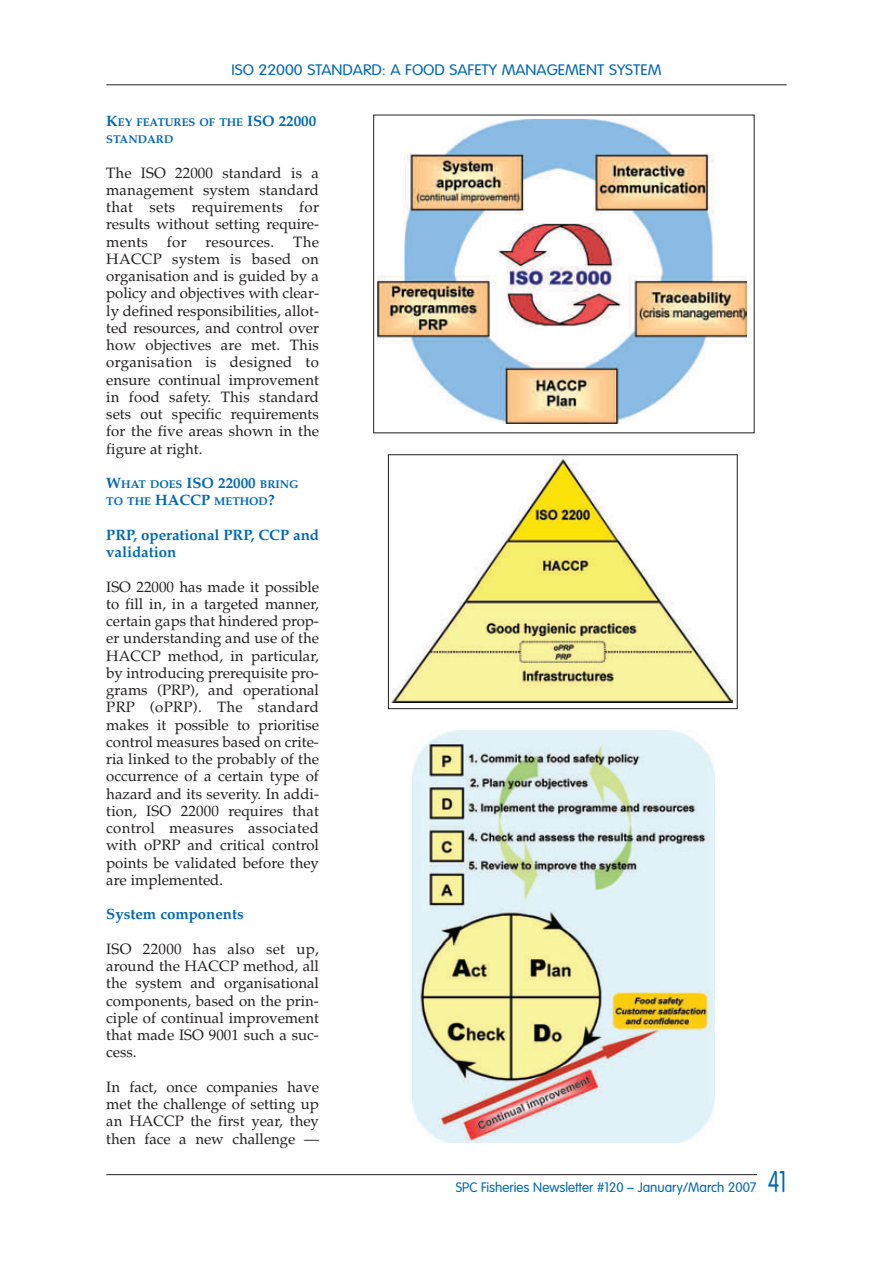
<style>
.page{position:relative;width:893px;height:1263px;background:#fff}
.page>*{position:absolute;margin:0;border:0;box-sizing:border-box;transform-origin:0 0}
.t1{font:15px/17.2px "Palatino";color:#231f20;text-align:justify}
.t2{font:700 15px/17.2px "Palatino";color:#0168b3}
.t3{font:300 15px "VAG Rounded";color:#0168b3;scale:1.1 1}
.t4{font:15px "Palatino";letter-spacing:.02em;color:#231f20}
.t5{font:300 13.5px "VAG Rounded";color:#0168b3}
.t6{font:700 11.25px/17.2px "Palatino";color:#0168b3}
.s1{font-size:15px}
.s2{font-size:29.4px}
</style>
<div class="page">
<hr style="left:106px;top:1174px;width:681px;height:1px;background:#231f20">
<div style="left:757px;top:1162px;width:30px;height:44px;background:#fff"></div>
<hr style="left:106px;top:84px;width:681px;height:1px;background:#231f20">
<img style="left:378px;top:119px;width:368px;height:305px">
<img style="left:390px;top:456px;width:342px;height:247px">
<div style="left:388px;top:454px;width:349px;height:255px;border:1px solid #231f20"></div>
<img style="left:412px;top:731px;width:303px;height:411px">
<p class="t3" style="left:231px;top:64px;width:393px">ISO 22000 STANDARD: A FOOD SAFETY MANAGEMENT SYSTEM</p>
<p class="t6" style="left:106px;top:113px;width:211px"><span class="s1">K</span>EY FEATURES OF THE <span class="s1">ISO 22000<br></span>STANDARD</p>
<p class="t1" style="left:106px;top:164px;width:214px">The ISO 22000 standard is a management system standard that sets requirements for results without setting require&shy;ments</p>
<p class="t1" style="left:106px;top:233px;width:214px;text-indent:187px">The HACCP system is based on organisation and is guided by a policy and objectives with clear&shy;ly defined responsibilities, allot&shy;ted resources, and control over how objectives are met. This organisation is designed to ensure continual improvement in food safety. This standard sets out specific requirements for the five areas shown in the figure at right.</p>
<p class="t6" style="left:106px;top:476px;width:194px"><span class="s1">W</span>HAT DOES <span class="s1">ISO 22000</span> BRING<br>TO THE <span class="s1">HACCP</span> METHOD<span class="s1">?</span></p>
<p class="t2" style="left:106px;top:526px;width:214px">PRP, operational PRP, CCP and validation</p>
<p class="t1" style="left:106px;top:578px;width:214px">ISO 22000 has made it possible to fill in, in a targeted manner, certain gaps that hindered prop&shy;er understanding and use of the HACCP method, in particular, by introducing prerequisite pro&shy;grams (PRP), and operational PRP (oPRP). The standard makes it possible to prioritise control measures based on crite&shy;ria linked to the probably of the occurrence of a certain type of hazard and its severity. In addi&shy;tion, ISO 22000 requires that control measures associated with oPRP and critical control points be validated before they are implemented.</p>
<p class="t2" style="left:106px;top:905px;width:139px">System components</p>
<p class="t1" style="left:106px;top:940px;width:214px">ISO 22000 has also set up, around the HACCP method, all the system and organisational components, based on the prin&shy;ciple of continual improvement that made ISO 9001 such a suc&shy;cess.</p>
<p class="t1" style="left:106px;top:1078px;width:214px">In fact, once companies have met the challenge of setting up an HACCP the first year, they then face a new challenge —</p>
<p class="t1" style="left:167px;top:233px;width:21px">for</p>
<p class="t4" style="left:206px;top:233px;width:70px">resources.</p>
<p class="t5" style="left:456px;top:1181px;width:332px">SPC Fisheries Newsletter #120 – January/March 2007 <span class="s2">41</span></p>
</div>
